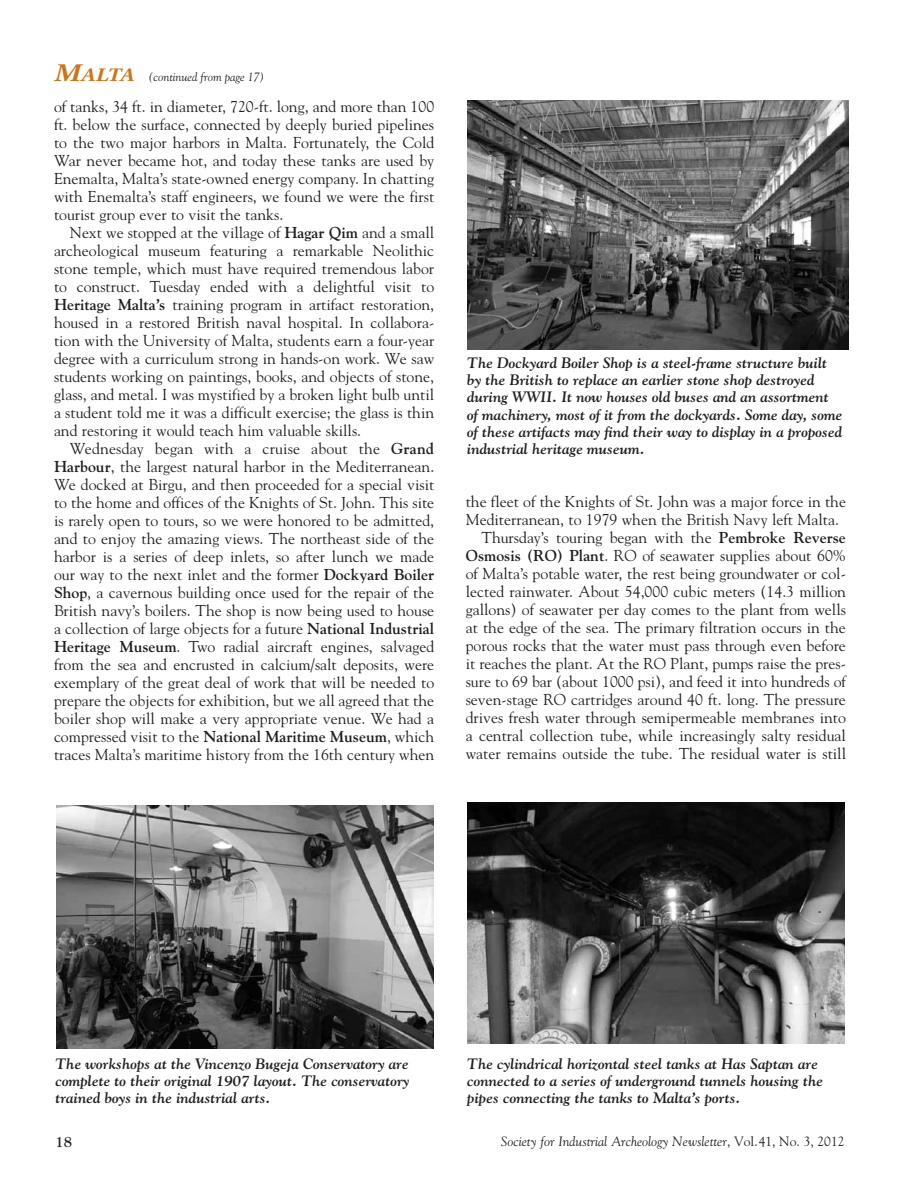
<style>
.page{position:relative;width:918px;height:1188px;background:#fff}
.page>*{position:absolute;margin:0;border:0;box-sizing:border-box;transform-origin:0 0}
.t1{font:15.75px/18px "Goudy Std";color:#231f20;text-align:justify}
.t2{font:italic 700 15px/17.2px "Goudy Std";color:#231f20}
.t3{font:700 15px "Goudy Std";color:#231f20}
.t4{font:italic 13.5px "Goudy Std";color:#231f20}
.t5{font:italic 12px "Goudy Std";color:#231f20}
.s1{font-family:"Utopia Std";font-weight:600;font-size:25.5px;color:#cf7419}
.s2{font-family:"Utopia Std";font-weight:600;font-size:19.2px;color:#cf7419}
.s3{font-weight:700}
.s4{font-style:normal}
</style>
<div class="page">
<img style="left:56px;top:805px;width:378px;height:243px">
<img style="left:467px;top:100px;width:381px;height:249px">
<img style="left:467px;top:802px;width:377px;height:242px">
<p class="t5" style="left:54px;top:69px;width:212px"><span class="s1">M</span><span class="s2">alta</span> (continued from page 17)</p>
<p class="t1" style="left:54px;top:97px;width:382px">of tanks, 34 ft. in diameter, 720-ft. long, and more than 100 ft. below the surface, connected by deeply buried pipelines to the two major harbors in Malta. Fortunately, the Cold War never became hot, and today these tanks are used by Enemalta, Malta’s state-owned energy company. In chatting with Enemalta’s staff engineers, we found we were the first tourist group ever to visit the tanks.</p>
<p class="t1" style="left:54px;top:223px;width:382px;text-indent:16px">Next we stopped at the village of <span class="s3">Hagar Qim</span> and a small archeological museum featuring a remarkable Neolithic stone temple, which must have required tremendous labor to construct. Tuesday ended with a delightful visit to <span class="s3">Heritage Malta’s</span> training program in artifact restoration, housed in a restored British naval hospital. In collabora&shy;tion with the University of Malta, students earn a four-year degree with a curriculum strong in hands-on work. We saw students working on paintings, books, and objects of stone, glass, and metal. I was mystified by a broken light bulb until a student told me it was a difficult exercise; the glass is thin and restoring it would teach him valuable skills.</p>
<p class="t1" style="left:54px;top:439px;width:382px;text-indent:16px">Wednesday began with a cruise about the <span class="s3">Grand Harbour</span>, the largest natural harbor in the Mediterranean.<br>We docked at Birgu, and then proceeded for a special visit to the home and offices of the Knights of St. John. This site is rarely open to tours, so we were honored to be admitted, and to enjoy the amazing views. The northeast side of the harbor is a series of deep inlets, so after lunch we made our way to the next inlet and the former <span class="s3">Dockyard Boiler Shop</span>, a cavernous building once used for the repair of the British navy’s boilers. The shop is now being used to house a collection of large objects for a future <span class="s3">National Industrial Heritage Museum</span>. Two radial aircraft engines, salvaged from the sea and encrusted in calcium/salt deposits, were exemplary of the great deal of work that will be needed to prepare the objects for exhibition, but we all agreed that the boiler shop will make a very appropriate venue. We had a compressed visit to the <span class="s3">National Maritime Museum</span>, which traces Malta’s maritime history from the 16th century when</p>
<p class="t2" style="left:467px;top:354px;width:377px">The Dockyard Boiler Shop is a steel-frame structure built by the British to replace an earlier stone shop destroyed during WWII. It now houses old buses and an assortment of machinery, most of it from the dockyards. Some day, some of these artifacts may find their way to display in a proposed industrial heritage museum.</p>
<p class="t1" style="left:466px;top:492px;width:382px">the fleet of the Knights of St. John was a major force in the</p>
<p class="t1" style="left:466px;top:510px;width:375px">Mediterranean, to 1979 when the British Navy left Malta.</p>
<p class="t1" style="left:482px;top:528px;width:366px">Thursday’s touring began with the <span class="s3">Pembroke Reverse</span></p>
<p class="t1" style="left:466px;top:546px;width:382px"><span class="s3">Osmosis (RO) Plant</span>. RO of seawater supplies about 60%</p>
<p class="t1" style="left:466px;top:564px;width:382px">of Malta’s potable water, the rest being groundwater or col-</p>
<p class="t1" style="left:466px;top:582px;width:382px">lected rainwater. About 54,000 cubic meters (14.3 million</p>
<p class="t1" style="left:466px;top:600px;width:382px">gallons) of seawater per day comes to the plant from wells</p>
<p class="t1" style="left:466px;top:618px;width:382px">at the edge of the sea. The primary filtration occurs in the</p>
<p class="t1" style="left:466px;top:636px;width:382px">porous rocks that the water must pass through even before</p>
<p class="t1" style="left:466px;top:654px;width:382px">it reaches the plant. At the RO Plant, pumps raise the pres-</p>
<p class="t1" style="left:466px;top:672px;width:382px">sure to 69 bar (about 1000 psi), and feed it into hundreds of</p>
<p class="t1" style="left:466px;top:690px;width:382px">seven-stage RO cartridges around 40 ft. long. The pressure</p>
<p class="t1" style="left:466px;top:708px;width:382px">drives fresh water through semipermeable membranes into</p>
<p class="t1" style="left:466px;top:726px;width:382px">a central collection tube, while increasingly salty residual</p>
<p class="t1" style="left:466px;top:744px;width:382px">water remains outside the tube. The residual water is still</p>
<p class="t2" style="left:56px;top:1055px;width:356px;text-align:justify">The workshops at the Vincenzo Bugeja Conservatory are complete to their original 1907 layout. The conservatory trained boys in the industrial arts.</p>
<p class="t2" style="left:467px;top:1055px;width:357px">The cylindrical horizontal steel tanks at Has Saptan are connected to a series of underground tunnels housing the pipes connecting the tanks to Malta’s ports.</p>
<p class="t3" style="left:56px;top:1133px;width:18px">18</p>
<p class="t4" style="left:501px;top:1133px;width:345px">Society for Industrial Archeology Newsletter<span class="s4">, Vol.41, No. 3, 2012</span></p>
</div>
